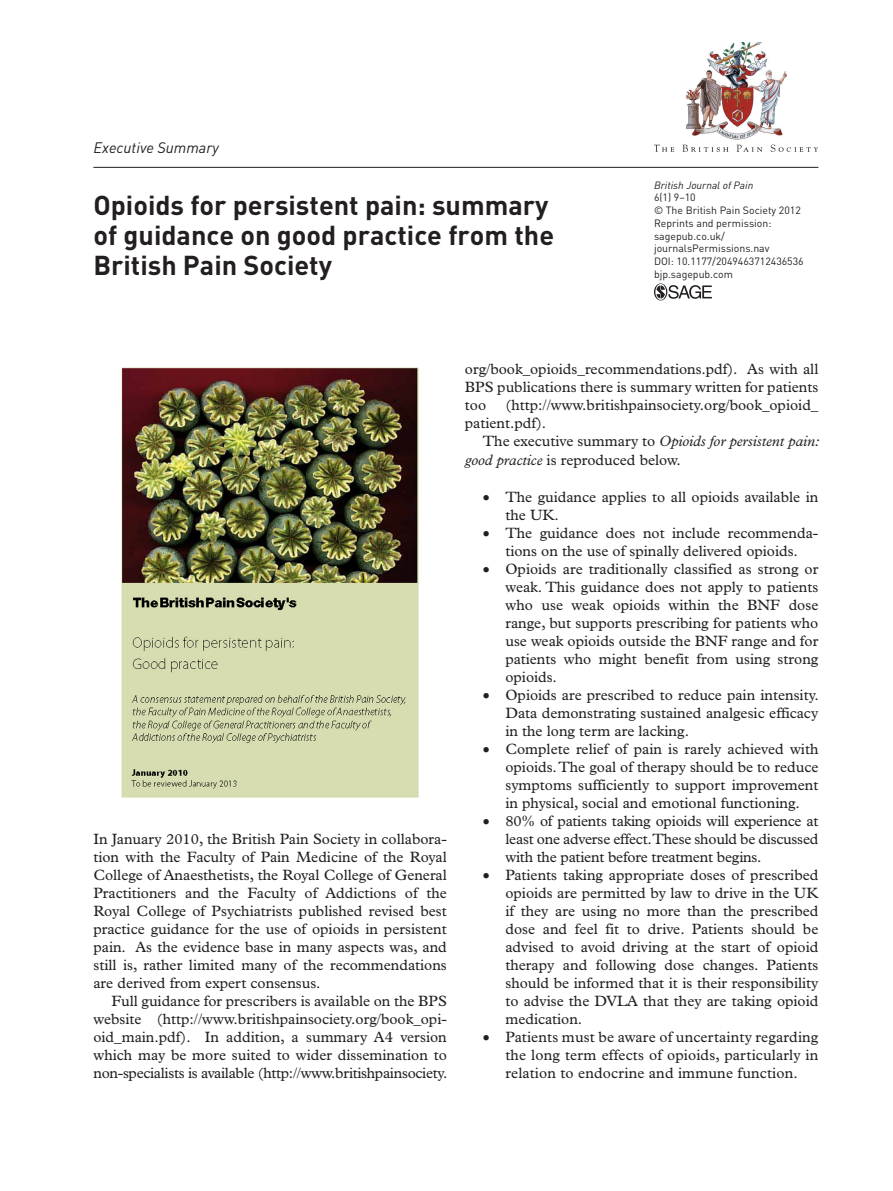
<style>
.page{position:relative;width:893px;height:1191px;background:#fff}
.page>*{position:absolute;margin:0;border:0;box-sizing:border-box;transform-origin:0 0}
.t1{font:700 27px/30px "DIN";color:#231f20}
.t2{font:15px/18px "Plantin";color:#231f20;text-align:justify}
.t3{font:italic 15px "DIN";color:#231f20}
.t4{font:10.5px/12.8px "DIN";color:#231f20}
.t5{font:italic 10.5px "DIN";color:#231f20}
.s1{font-style:italic}
</style>
<div class="page">
<svg style="left:654px;top:283px;width:58px;height:17px"></svg>
<svg style="left:654px;top:145px;width:20px;height:7px"></svg>
<svg style="left:682px;top:145px;width:46px;height:7px"></svg>
<svg style="left:737px;top:145px;width:25px;height:7px"></svg>
<svg style="left:770px;top:145px;width:48px;height:7px"></svg>
<img style="left:685px;top:43px;width:102px;height:97px">
<hr style="left:93px;top:167px;width:725px;height:1px;background:#231f20">
<img style="left:122px;top:368px;width:297px;height:429px">
<p class="t3" style="left:94px;top:138px;width:127px">Executive Summary</p>
<h1 class="t1" style="left:93px;top:189px;width:462px">Opioids for persistent pain: summary of guidance on good practice from the<br>British Pain Society</h1>
<p class="t5" style="left:654px;top:178px;width:101px">British Journal of Pain</p>
<p class="t4" style="left:654px;top:191px;width:151px">6(1) 9–10<br>© The British Pain Society 2012<br>Reprints and permission: sagepub.co.uk/ journalsPermissions.nav<br>DOI: 10.1177/2049463712436536 bjp.sagepub.com</p>
<p class="t2" style="left:93px;top:830px;width:355px">In January 2010, the British Pain Society in collabora&shy;tion with the Faculty of Pain Medicine of the Royal College of Anaesthetists, the Royal College of General Practitioners and the Faculty of Addictions of the Royal College of Psychiatrists published revised best practice guidance for the use of opioids in persistent pain. As the evidence base in many aspects was, and still is, rather limited many of the recommendations are derived from expert consensus.</p>
<p class="t2" style="left:93px;top:992px;width:356px;text-indent:18px">Full guidance for prescribers is available on the BPS website (http://www.britishpainsociety.org/book_opi&shy;oid_main.pdf). In addition, a summary A4 version which may be more suited to wider dissemination to non-specialists is available (http://www.britishpainsociety.</p>
<p class="t2" style="left:465px;top:360px;width:355px">org/book_opioids_recommendations.pdf). As with all BPS publications there is summary written for patients too</p>
<p class="t2" style="left:465px;top:396px;width:355px;text-indent:41px">(http://www.britishpainsociety.org/book_opioid_ patient.pdf).</p>
<p class="t2" style="left:465px;top:432px;width:357px;text-indent:18px">The executive summary to <span class="s1">Opioids for persistent pain: good practice</span> is reproduced below.</p>
<p class="t2" style="left:505px;top:488px;width:314px;text-indent:-22px">• The guidance applies to all opioids available in the UK.</p>
<p class="t2" style="left:483px;top:524px;width:337px;text-align:center">• The guidance does not include recommenda&shy;tions on the use of spinally delivered opioids.</p>
<p class="t2" style="left:505px;top:560px;width:315px;text-indent:-22px">• Opioids are traditionally classified as strong or weak. This guidance does not apply to patients who use weak opioids within the BNF dose range, but supports prescribing for patients who use weak opioids outside the BNF range and for patients who might benefit from using strong opioids.</p>
<p class="t2" style="left:505px;top:686px;width:315px;text-indent:-22px">• Opioids are prescribed to reduce pain intensity.<br>Data demonstrating sustained analgesic efficacy in the long term are lacking.</p>
<p class="t2" style="left:505px;top:740px;width:314px;text-indent:-22px">• Complete relief of pain is rarely achieved with opioids. The goal of therapy should be to reduce symptoms sufficiently to support improvement in physical, social and emotional functioning.</p>
<p class="t2" style="left:505px;top:812px;width:314px;text-indent:-22px">• 80% of patients taking opioids will experience at least one adverse effect. These should be discussed with the patient before treatment begins.</p>
<p class="t2" style="left:505px;top:866px;width:315px;text-indent:-22px">• Patients taking appropriate doses of prescribed opioids are permitted by law to drive in the UK if they are using no more than the prescribed dose and feel fit to drive. Patients should be advised to avoid driving at the start of opioid therapy and following dose changes. Patients should be informed that it is their responsibility to advise the DVLA that they are taking opioid medication.</p>
<p class="t2" style="left:505px;top:1028px;width:315px;text-indent:-22px">• Patients must be aware of uncertainty regarding the long term effects of opioids, particularly in relation to endocrine and immune function.</p>
</div>
